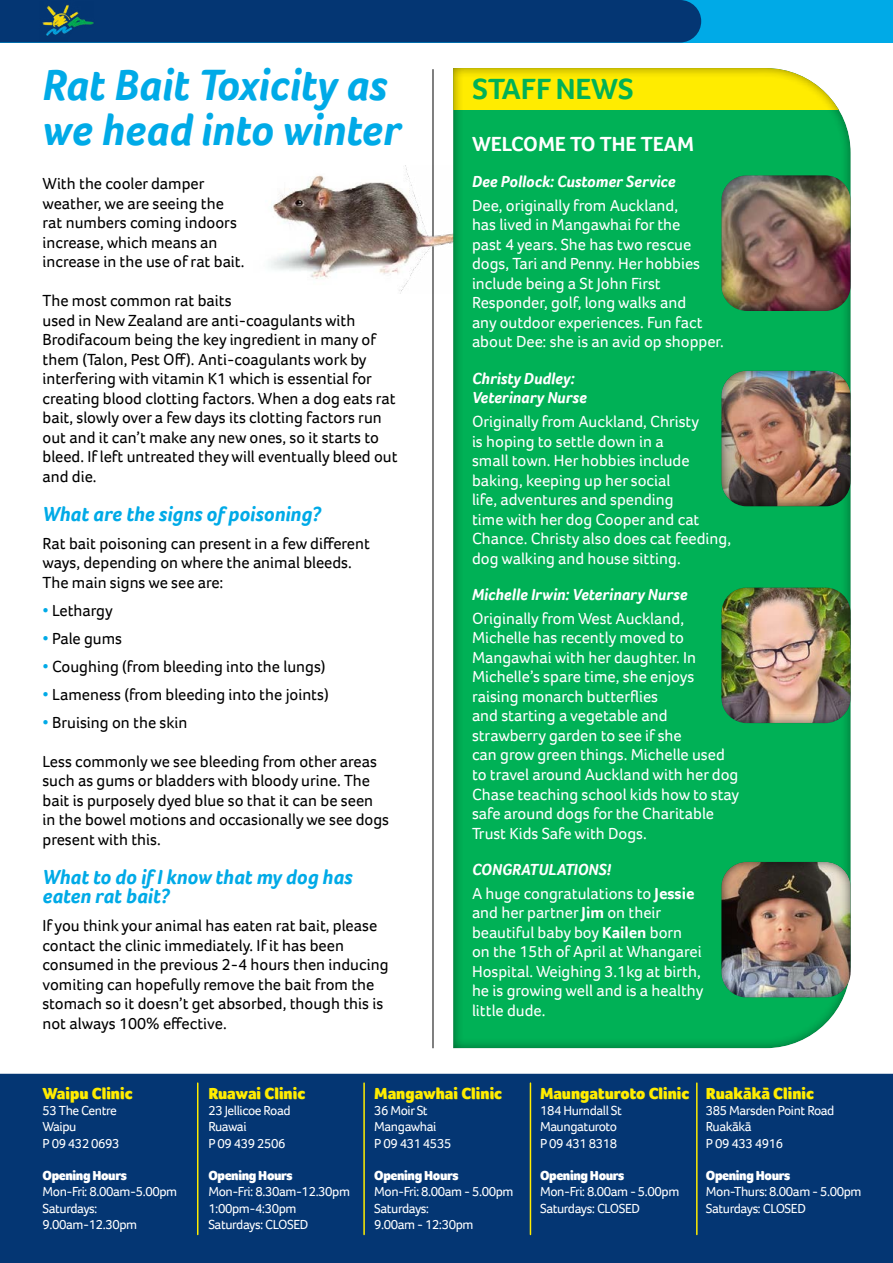
<style>
.page{position:relative;width:893px;height:1263px;background:#fff}
.page>*{position:absolute;margin:0;border:0;box-sizing:border-box;transform-origin:0 0}
.t1{font:italic 700 45px "Foco";color:#00aae7}
.t2{font:700 30px "Foco";color:#00b156}
.t3{font:italic 700 21px/19.5px "Foco";color:#00aae7}
.t4{font:700 21px "Foco";color:#fff}
.t5{font:16.5px/19.5px "Foco";color:#000}
.t6{font:16.5px/19.5px "Foco";color:#fff}
.t7{font:italic 700 16.5px/19.5px "Foco";color:#fff}
.t8{font:900 16.5px "Foco";color:#ffec00}
.t9{font:13.5px/16.2px "Foco";letter-spacing:-.03em;color:#fff}
.t10{font:900 13.5px "Foco";letter-spacing:-.03em;color:#fff}
.s1{font-weight:700;font-style:italic}
.s2{font-weight:700}
.s3{color:#00aae7}
</style>
<div class="page">
<hr style="left:433px;top:69px;width:1px;height:979px;background:#000">
<img style="left:269px;top:166px;width:171px;height:127px">
<div style="left:0;top:0;width:893px;height:43px;background:#00aae7"></div>
<div style="left:0;top:1074px;width:893px;height:189px;background:#043673"></div>
<div style="left:0;top:0;width:701px;height:43px;background:#043673"></div>
<img style="left:38px;top:0;width:57px;height:43px">
<hr style="left:197px;top:1083px;width:1px;height:151px;background:#ffec00">
<hr style="left:363px;top:1083px;width:2px;height:151px;background:#ffec00">
<hr style="left:530px;top:1083px;width:1px;height:151px;background:#ffec00">
<hr style="left:696px;top:1083px;width:2px;height:151px;background:#ffec00">
<div style="left:440px;top:57px;width:424px;height:991px;background:#000;opacity:.5"></div>
<div style="left:709px;top:163px;width:154px;height:149px;background:#000;opacity:.75"></div>
<div style="left:709px;top:359px;width:154px;height:148px;background:#000;opacity:.75"></div>
<div style="left:709px;top:576px;width:154px;height:148px;background:#000;opacity:.75"></div>
<div style="left:709px;top:850px;width:154px;height:148px;background:#000;opacity:.75"></div>
<h1 class="t1" style="left:43px;top:55px;width:346px">Rat Bait Toxicity as</h1>
<h2 class="t2" style="left:473px;top:69px;width:163px">STAFF NEWS</h2>
<h1 class="t1" style="left:43px;top:100px;width:360px">we head into winter</h1>
<p class="t4" style="left:472px;top:130px;width:223px">WELCOME TO THE TEAM</p>
<p class="t7" style="left:472px;top:172px;width:205px">Dee Pollock: Customer Service</p>
<p class="t6" style="left:472px;top:195px;width:253px">Dee, originally from Auckland,<br>has lived in Mangawhai for the<br>past 4 years. She has two rescue dogs, Tari and Penny. Her hobbies include being a St John First<br>Responder, golf, long walks and<br>any outdoor experiences. Fun fact about Dee: she is an avid op shopper.</p>
<p class="t7" style="left:472px;top:368px;width:117px">Christy Dudley:<br>Veterinary Nurse</p>
<p class="t6" style="left:472px;top:412px;width:261px">Originally from Auckland, Christy<br>is hoping to settle down in a<br>small town. Her hobbies include baking, keeping up her social<br>life, adventures and spending<br>time with her dog Cooper and cat<br>Chance. Christy also does cat feeding, dog walking and house sitting.</p>
<p class="t7" style="left:472px;top:585px;width:217px">Michelle Irwin: Veterinary Nurse</p>
<p class="t6" style="left:472px;top:608px;width:269px">Originally from West Auckland,<br>Michelle has recently moved to<br>Mangawhai with her daughter. In<br>Michelle’s spare time, she enjoys raising monarch butterflies<br>and starting a vegetable and strawberry garden to see if she<br>can grow green things. Michelle used to travel around Auckland with her dog<br>Chase teaching school kids how to stay safe around dogs for the Charitable<br>Trust Kids Safe with Dogs.</p>
<p class="t6" style="left:472px;top:857px;width:224px;line-height:23.7px"><span class="s1">CONGRATULATIONS!<br></span>A huge congratulations to <span class="s2">Jessie</span></p>
<p class="t6" style="left:472px;top:903px;width:233px">and her partner <span class="s2">Jim</span> on their beautiful baby boy <span class="s2">Kailen</span> born on the 15th of April at Whangarei<br>Hospital. Weighing 3.1kg at birth, he is growing well and is a healthy little dude.</p>
<p class="t5" style="left:43px;top:174px;width:204px">With the cooler damper weather, we are seeing the rat numbers coming indoors increase, which means an increase in the use of rat bait.</p>
<p class="t5" style="left:43px;top:291px;width:357px">The most common rat baits<br>used in New Zealand are anti-coagulants with Brodifacoum being the key ingredient in many of them (Talon, Pest Off). Anti-coagulants work by interfering with vitamin K1 which is essential for creating blood clotting factors. When a dog eats rat bait, slowly over a few days its clotting factors run out and it can’t make any new ones, so it starts to bleed. If left untreated they will eventually bleed out and die.</p>
<p class="t3" style="left:43px;top:503px;width:280px">What are the signs of poisoning?</p>
<p class="t5" style="left:43px;top:533px;width:329px">Rat bait poisoning can present in a few different ways, depending on where the animal bleeds.<br>The main signs we see are:</p>
<p class="t5" style="left:43px;top:600px;width:72px"><span class="s3">•</span> Lethargy</p>
<p class="t5" style="left:43px;top:628px;width:81px"><span class="s3">•</span> Pale gums</p>
<p class="t5" style="left:43px;top:656px;width:285px"><span class="s3">•</span> Coughing (from bleeding into the lungs)</p>
<p class="t5" style="left:43px;top:684px;width:288px"><span class="s3">•</span> Lameness (from bleeding into the joints)</p>
<p class="t5" style="left:43px;top:712px;width:146px"><span class="s3">•</span> Bruising on the skin</p>
<p class="t5" style="left:43px;top:751px;width:348px">Less commonly we see bleeding from other areas such as gums or bladders with bloody urine. The bait is purposely dyed blue so that it can be seen in the bowel motions and occasionally we see dogs present with this.</p>
<p class="t3" style="left:43px;top:867px;width:312px">What to do if I know that my dog has eaten rat bait?</p>
<p class="t5" style="left:43px;top:916px;width:348px">If you think your animal has eaten rat bait, please contact the clinic immediately. If it has been consumed in the previous 2-4 hours then inducing vomiting can hopefully remove the bait from the stomach so it doesn’t get absorbed, though this is not always 100% effective.</p>
<p class="t8" style="left:43px;top:1082px;width:91px">Waipu Clinic</p>
<p class="t9" style="left:43px;top:1102px;width:79px">53 The Centre<br>Waipu<br>P 09 432 0693</p>
<p class="t10" style="left:43px;top:1166px;width:86px">Opening Hours</p>
<p class="t9" style="left:43px;top:1183px;width:136px">Mon-Fri: 8.00am-5.00pm<br>Saturdays:<br>9.00am-12.30pm</p>
<p class="t8" style="left:208px;top:1082px;width:98px">Ruawai Clinic</p>
<p class="t9" style="left:208px;top:1102px;width:84px">23 Jellicoe Road<br>Ruawai<br>P 09 439 2506</p>
<p class="t10" style="left:208px;top:1166px;width:86px">Opening Hours</p>
<p class="t9" style="left:208px;top:1183px;width:143px">Mon-Fri: 8.30am-12.30pm<br>1:00pm-4:30pm<br>Saturdays: CLOSED</p>
<p class="t8" style="left:374px;top:1082px;width:129px">Mangawhai Clinic</p>
<p class="t9" style="left:374px;top:1102px;width:79px">36 Moir St<br>Mangawhai<br>P 09 431 4535</p>
<p class="t10" style="left:374px;top:1166px;width:86px">Opening Hours</p>
<p class="t9" style="left:374px;top:1183px;width:141px">Mon-Fri: 8.00am - 5.00pm<br>Saturdays:<br>9.00am - 12:30pm</p>
<p class="t8" style="left:540px;top:1082px;width:151px">Maungaturoto Clinic</p>
<p class="t9" style="left:540px;top:1102px;width:84px">184 Hurndall St<br>Maungaturoto<br>P 09 431 8318</p>
<p class="t10" style="left:540px;top:1166px;width:86px">Opening Hours</p>
<p class="t9" style="left:540px;top:1183px;width:141px">Mon-Fri: 8.00am - 5.00pm<br>Saturdays: CLOSED</p>
<p class="t8" style="left:706px;top:1082px;width:109px">Ruakākā Clinic</p>
<p class="t9" style="left:706px;top:1102px;width:130px">385 Marsden Point Road<br>Ruakākā<br>P 09 433 4916</p>
<p class="t10" style="left:706px;top:1166px;width:86px">Opening Hours</p>
<p class="t9" style="left:706px;top:1183px;width:157px">Mon-Thurs: 8.00am - 5.00pm<br>Saturdays: CLOSED</p>
</div>
